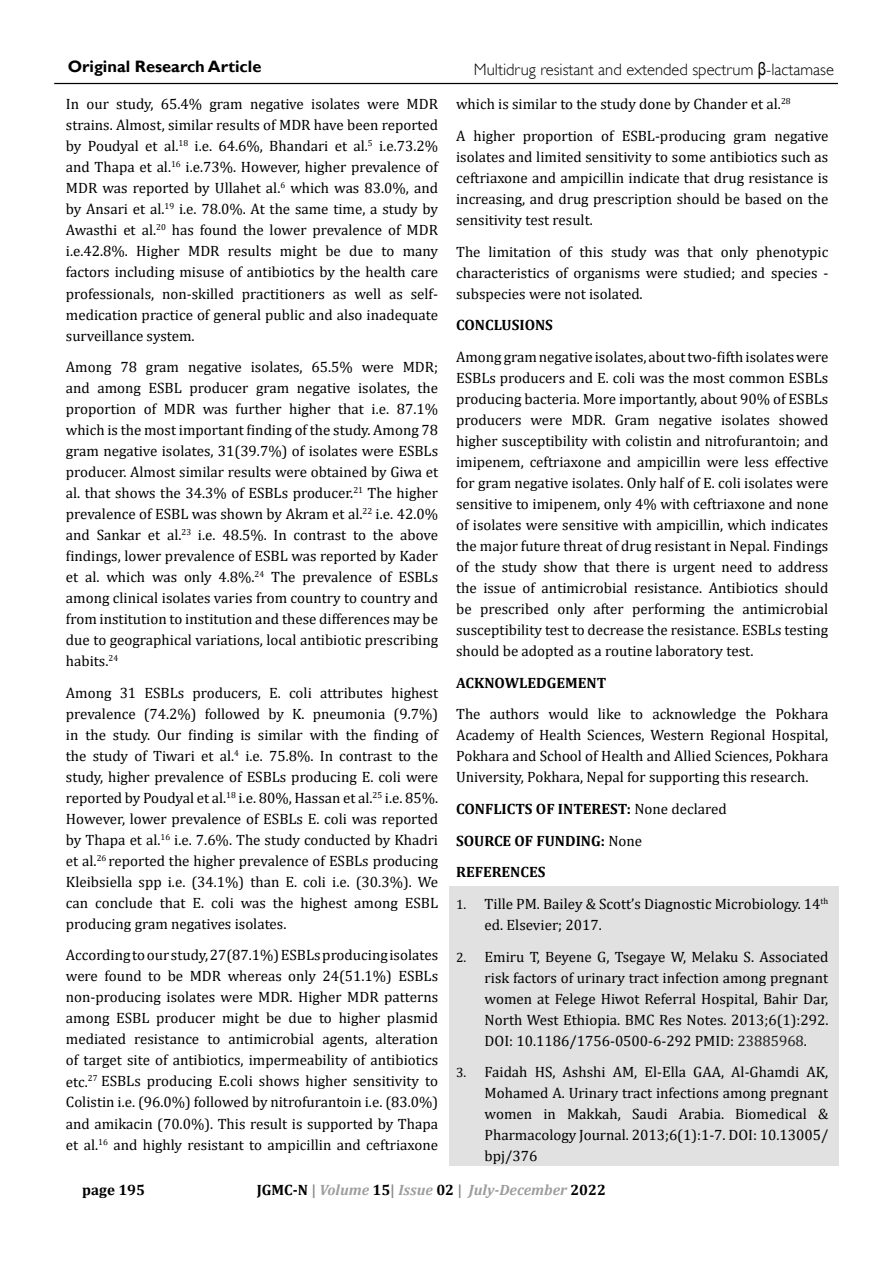
<style>
.page{position:relative;width:893px;height:1263px;background:#fff}
.page>*{position:absolute;margin:0;border:0;box-sizing:border-box;transform-origin:0 0}
.t1{font:300 16.5px "Gill Sans";color:#000}
.t2{font:700 16.5px "Gill Sans";color:#000}
.t3{font:15px/21px "Cambria";color:#000;text-align:justify}
.t4{font:700 15px/31.7px "Cambria";color:#000}
.t5{font:italic 700 15px "Cambria";color:#9d9d9c}
.s1{font-family:"Arial Narrow";font-weight:400;font-size:18px}
.s2{font-weight:400}
.s3{font-size:13.5px}
.s4{color:#212121}
.s5{font-style:normal;color:#000}
.s6{font-style:normal;color:#878787}
</style>
<div class="page">
<hr style="left:54px;top:83px;width:784px;height:1px;background:#000">
<div style="left:449px;top:886px;width:390px;height:279px;background:#e1e1e1"></div>
<p class="t2" style="left:68px;top:56px;width:195px">Original Research Article</p>
<p class="t1" style="left:474px;top:60px;width:361px">Multidrug resistant and extended spectrum <span class="s1">β</span>-lactamase</p>
<p class="t3" style="left:66px;top:94px;width:374px">In our study, 65.4% gram negative isolates were MDR strains. Almost, similar results of MDR have been reported by Poudyal et al.<sup>18</sup> i.e. 64.6%, Bhandari et al.<sup>5</sup> i.e.73.2% and Thapa et al.<sup>16</sup> i.e.73%. However, higher prevalence of MDR was reported by Ullahet al.<sup>6</sup> which was 83.0%, and by Ansari et al.<sup>19</sup> i.e. 78.0%. At the same time, a study by Awasthi et al.<sup>20</sup> has found the lower prevalence of MDR i.e.42.8%. Higher MDR results might be due to many factors including misuse of antibiotics by the health care professionals, non-skilled practitioners as well as self&shy;medication practice of general public and also inadequate surveillance system.</p>
<p class="t3" style="left:66px;top:356px;width:374px">Among 78 gram negative isolates, 65.5% were MDR; and among ESBL producer gram negative isolates, the proportion of MDR was further higher that i.e. 87.1% which is the most important finding of the study. Among 78 gram negative isolates, 31(39.7%) of isolates were ESBLs producer. Almost similar results were obtained by Giwa et al. that shows the 34.3% of ESBLs producer.<sup>21</sup> The higher prevalence of ESBL was shown by Akram et al.<sup>22</sup> i.e. 42.0% and Sankar et al.<sup>23</sup> i.e. 48.5%. In contrast to the above findings, lower prevalence of ESBL was reported by Kader et al. which was only 4.8%.<sup>24</sup> The prevalence of ESBLs among clinical isolates varies from country to country and from institution to institution and these differences may be due to geographical variations, local antibiotic prescribing habits.<sup>24</sup></p>
<p class="t3" style="left:66px;top:682px;width:374px">Among 31 ESBLs producers, E. coli attributes highest prevalence (74.2%) followed by K. pneumonia (9.7%) in the study. Our finding is similar with the finding of the study of Tiwari et al.<sup>4</sup> i.e. 75.8%. In contrast to the study, higher prevalence of ESBLs producing E. coli were reported by Poudyal et al.<sup>18</sup> i.e. 80%, Hassan et al.<sup>25</sup> i.e. 85%.<br>However, lower prevalence of ESBLs E. coli was reported by Thapa et al.<sup>16</sup> i.e. 7.6%. The study conducted by Khadri et al.<sup>26</sup> reported the higher prevalence of ESBLs producing Kleibsiella spp i.e. (34.1%) than E. coli i.e. (30.3%). We can conclude that E. coli was the highest among ESBL producing gram negatives isolates.</p>
<p class="t3" style="left:66px;top:945px;width:374px">According to our study, 27(87.1%) ESBLs producing isolates were found to be MDR whereas only 24(51.1%) ESBLs non-producing isolates were MDR. Higher MDR patterns among ESBL producer might be due to higher plasmid mediated resistance to antimicrobial agents, alteration of target site of antibiotics, impermeability of antibiotics etc.<sup>27</sup> ESBLs producing E.coli shows higher sensitivity to Colistin i.e. (96.0%) followed by nitrofurantoin i.e. (83.0%) and amikacin (70.0%). This result is supported by Thapa et al.<sup>16</sup> and highly resistant to ampicillin and ceftriaxone</p>
<p class="t3" style="left:456px;top:88px;width:374px;line-height:31.7px">which is similar to the study done by Chander et al.<sup>28<br></sup>A higher proportion of ESBL-producing gram negative</p>
<p class="t3" style="left:456px;top:146px;width:374px">isolates and limited sensitivity to some antibiotics such as ceftriaxone and ampicillin indicate that drug resistance is increasing, and drug prescription should be based on the sensitivity test result.</p>
<p class="t3" style="left:456px;top:241px;width:374px">The limitation of this study was that only phenotypic characteristics of organisms were studied; and species - subspecies were not isolated.</p>
<p class="t4" style="left:456px;top:309px;width:98px">CONCLUSIONS</p>
<p class="t3" style="left:456px;top:346px;width:374px">Among gram negative isolates, about two-fifth isolates were ESBLs producers and E. coli was the most common ESBLs producing bacteria. More importantly, about 90% of ESBLs producers were MDR. Gram negative isolates showed higher susceptibility with colistin and nitrofurantoin; and imipenem, ceftriaxone and ampicillin were less effective for gram negative isolates. Only half of E. coli isolates were sensitive to imipenem, only 4% with ceftriaxone and none of isolates were sensitive with ampicillin, which indicates the major future threat of drug resistant in Nepal. Findings of the study show that there is urgent need to address the issue of antimicrobial resistance. Antibiotics should be prescribed only after performing the antimicrobial susceptibility test to decrease the resistance. ESBLs testing should be adopted as a routine laboratory test.</p>
<p class="t4" style="left:456px;top:666px;width:152px">ACKNOWLEDGEMENT</p>
<p class="t3" style="left:456px;top:704px;width:374px">The authors would like to acknowledge the Pokhara Academy of Health Sciences, Western Regional Hospital, Pokhara and School of Health and Allied Sciences, Pokhara University, Pokhara, Nepal for supporting this research.</p>
<p class="t4" style="left:456px;top:792px;width:272px">CONFLICTS OF INTEREST: <span class="s2">None declared<br></span>SOURCE OF FUNDING: <span class="s2">None<br></span>REFERENCES</p>
<p class="t3" style="left:485px;top:893px;width:345px;text-indent:-28px"><span class="s3">1.</span> Tille PM. Bailey &amp; Scott’s Diagnostic Microbiology. 14<sup>th </sup>ed. Elsevier; 2017.</p>
<p class="t3" style="left:485px;top:946px;width:345px;text-indent:-28px"><span class="s3">2.</span> Emiru T, Beyene G, Tsegaye W, Melaku S. Associated risk factors of urinary tract infection among pregnant women at Felege Hiwot Referral Hospital, Bahir Dar, North West Ethiopia. BMC Res Notes. 2013;6(1):292.<br>DOI: 10.1186/1756-0500-6-292 PMID: <span class="s4">23885968</span>.</p>
<p class="t3" style="left:485px;top:1061px;width:345px;text-indent:-28px"><span class="s3">3.</span> Faidah HS, Ashshi AM, El-Ella GAA, Al-Ghamdi AK, Mohamed A. Urinary tract infections among pregnant women in Makkah, Saudi Arabia. Biomedical &amp; Pharmacology Journal. 2013;6(1):1-7. DOI: 10.13005/ bpj/376</p>
<p class="t4" style="left:82px;top:1174px;width:64px">page 195</p>
<p class="t5" style="left:257px;top:1181px;width:351px"><span class="s5">JGMC-N</span> <span class="s6">|</span> Volume <span class="s5">15</span><span class="s6">|</span> Issue <span class="s5">02</span> <span class="s6">|</span> July-December <span class="s5">2022</span></p>
</div>
